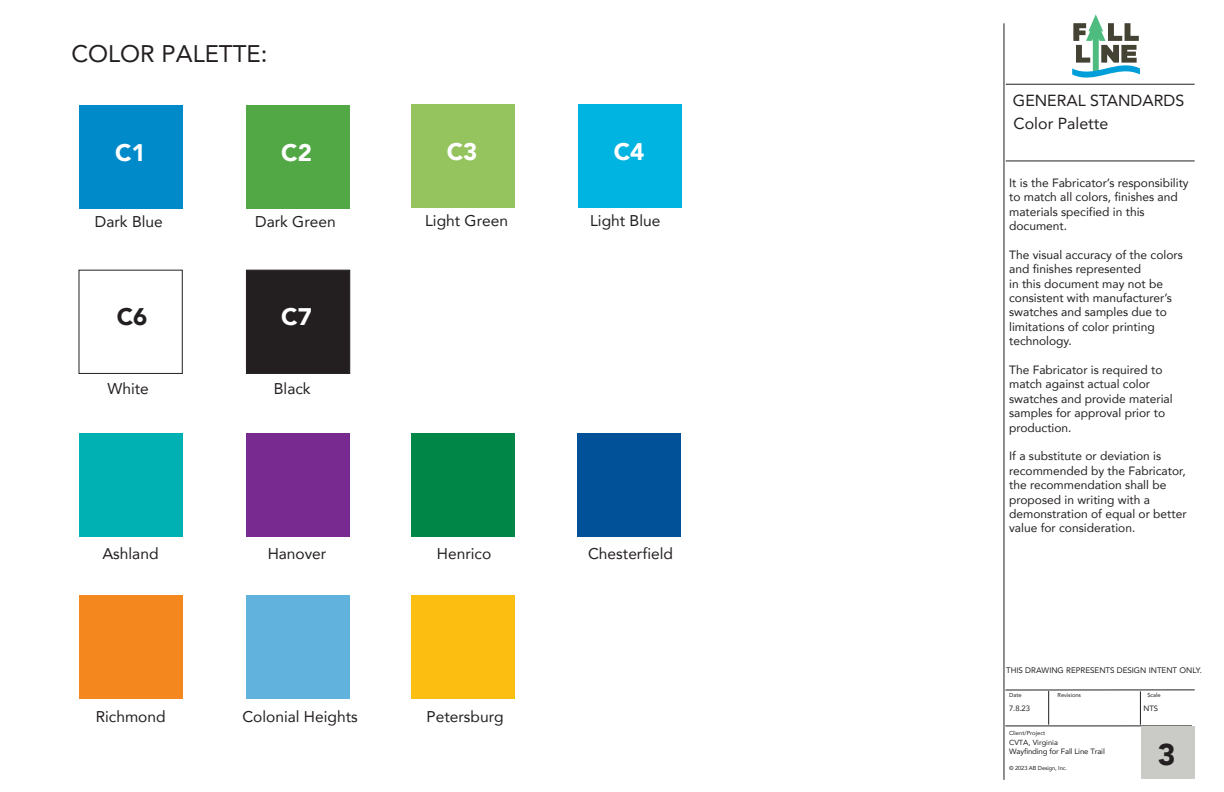
<style>
.page{position:relative;width:1224px;height:792px;background:#fff}
.page>*{position:absolute;margin:0;border:0;box-sizing:border-box;transform-origin:0 0}
.t1{font:900 30px "Avenir";color:#231f20}
.t2{font:24px "Avenir";color:#231f20}
.t3{font:900 24px "Avenir";color:#fff}
.t4{font:900 24px "Avenir";color:#231f20}
.t5{font:16px/23px "Avenir";color:#231f20}
.t6{font:15.5px "Avenir";color:#231f20}
.t7{font:12px/14.4px "Avenir";color:#231f20}
.t8{font:8px "Avenir";color:#231f20}
.t9{font:7.7px "Avenir";letter-spacing:-.02em;color:#231f20}
.t10{font:7.4px "Avenir";color:#231f20}
.t11{font:5.8px "Avenir";letter-spacing:-.005em;color:#231f20}
</style>
<div class="page">
<hr style="left:1006px;top:161px;width:189px;height:1px;background:#231f20">
<hr style="left:1006px;top:84px;width:189px;height:1px;background:#231f20">
<hr style="left:1005px;top:690px;width:190px;height:1px;background:#231f20">
<hr style="left:1004px;top:23px;width:1px;height:757px;background:#231f20">
<hr style="left:1005px;top:726px;width:187px;height:1px;background:#231f20">
<hr style="left:1048px;top:691px;width:1px;height:34px;background:#231f20">
<hr style="left:1140px;top:691px;width:1px;height:34px;background:#231f20">
<div style="left:1141px;top:726px;width:54px;height:53px;background:#cacbc7"></div>
<div style="left:79px;top:106px;width:103px;height:103px;background:#008aca"></div>
<div style="left:79px;top:433px;width:103px;height:103px;background:#00b1b3"></div>
<div style="left:246px;top:106px;width:104px;height:103px;background:#53a846"></div>
<div style="left:411px;top:105px;width:104px;height:103px;background:#95c45e"></div>
<div style="left:78px;top:270px;width:105px;height:104px;background:#fff;border:1px solid #231f20"></div>
<div style="left:246px;top:270px;width:104px;height:104px;background:#231f20;border:1px solid #231f20"></div>
<div style="left:578px;top:105px;width:104px;height:103px;background:#00b4e1"></div>
<div style="left:247px;top:433px;width:103px;height:103px;background:#792a91"></div>
<div style="left:411px;top:433px;width:104px;height:103px;background:#008747"></div>
<div style="left:79px;top:596px;width:103px;height:103px;background:#f5871f"></div>
<div style="left:578px;top:433px;width:103px;height:103px;background:#015198"></div>
<div style="left:247px;top:596px;width:103px;height:103px;background:#61b2dd"></div>
<div style="left:411px;top:596px;width:104px;height:103px;background:#fdbe12"></div>
<svg style="left:1073px;top:14px;width:66px;height:47px"></svg>
<svg style="left:1072px;top:58px;width:68px;height:27px"></svg>
<h2 class="t2" style="left:71px;top:35px;width:198px">COLOR PALETTE:</h2>
<h2 class="t3" style="left:115px;top:132px;width:32px">C1</h2>
<h2 class="t3" style="left:281px;top:132px;width:32px">C2</h2>
<h2 class="t3" style="left:447px;top:131px;width:32px">C3</h2>
<h2 class="t3" style="left:614px;top:131px;width:32px">C4</h2>
<p class="t6" style="left:95px;top:209px;width:69px">Dark Blue</p>
<p class="t6" style="left:255px;top:209px;width:82px">Dark Green</p>
<p class="t6" style="left:425px;top:208px;width:84px">Light Green</p>
<h2 class="t4" style="left:117px;top:296px;width:32px">C6</h2>
<h2 class="t3" style="left:281px;top:296px;width:32px">C7</h2>
<p class="t6" style="left:107px;top:376px;width:43px">White</p>
<p class="t6" style="left:274px;top:376px;width:38px">Black</p>
<p class="t6" style="left:102px;top:541px;width:58px">Ashland</p>
<p class="t6" style="left:268px;top:541px;width:60px">Hanover</p>
<p class="t6" style="left:437px;top:541px;width:56px">Henrico</p>
<p class="t6" style="left:96px;top:704px;width:71px">Richmond</p>
<p class="t6" style="left:242px;top:704px;width:117px">Colonial Heights</p>
<p class="t6" style="left:427px;top:704px;width:79px">Petersburg</p>
<p class="t6" style="left:590px;top:208px;width:72px">Light Blue</p>
<p class="t6" style="left:588px;top:541px;width:86px">Chesterfield</p>
<h3 class="t5" style="left:1013px;top:88px;width:173px">GENERAL STANDARDS<br>Color Palette</h3>
<p class="t7" style="left:1009px;top:175px;width:181px">It is the Fabricator’s responsibility to match all colors, finishes and materials specified in this document.</p>
<p class="t7" style="left:1009px;top:247px;width:175px">The visual accuracy of the colors and finishes represented<br>in this document may not be consistent with manufacturer’s swatches and samples due to limitations of color printing technology.</p>
<p class="t7" style="left:1009px;top:362px;width:165px">The Fabricator is required to match against actual color swatches and provide material samples for approval prior to production.</p>
<p class="t7" style="left:1009px;top:449px;width:179px">If a substitute or deviation is recommended by the Fabricator, the recommendation shall be proposed in writing with a demonstration of equal or better value for consideration.</p>
<p class="t8" style="left:1006px;top:664px;width:197px">THIS DRAWING REPRESENTS DESIGN INTENT ONLY.</p>
<p class="t11" style="left:1009px;top:690px;width:14px">Date</p>
<p class="t11" style="left:1058px;top:690px;width:25px">Revisions</p>
<p class="t11" style="left:1147px;top:690px;width:15px">Scale</p>
<p class="t9" style="left:1009px;top:702px;width:23px">7.8.23</p>
<p class="t11" style="left:1009px;top:729px;width:38px">Client/Project</p>
<p class="t10" style="left:1009px;top:736px;width:50px">CVTA, Virginia</p>
<p class="t9" style="left:1009px;top:745px;width:97px">Wayfinding for Fall Line Trail</p>
<p class="t11" style="left:1009px;top:763px;width:59px">© 2023 AB Design, Inc.</p>
<p class="t9" style="left:1143px;top:702px;width:16px">NTS</p>
<h1 class="t1" style="left:1158px;top:729px;width:19px">3</h1>
</div>
